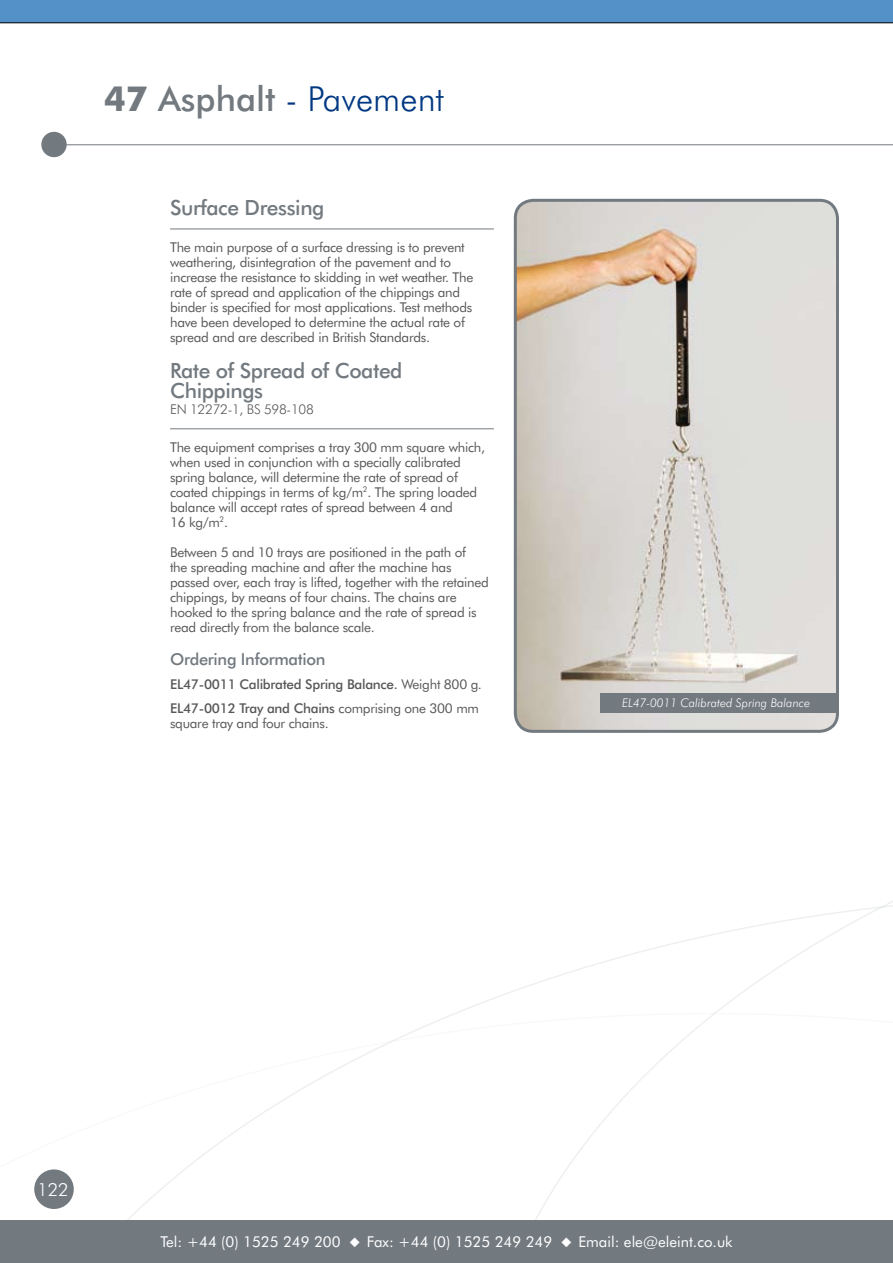
<style>
.page{position:relative;width:893px;height:1263px;background:#fff}
.page>*{position:absolute;margin:0;border:0;box-sizing:border-box;transform-origin:0 0}
.t1{font:300 34.5px "Futura BT";color:#003882}
.t2{font:500 21px/19.5px "Futura BT";letter-spacing:-.02em;color:#72797f}
.t3{font:300 18px "Futura BT";color:#fff}
.t4{font:500 16.5px "Futura BT";letter-spacing:-.02em;color:#72797f}
.t5{font:15px "Futura BT";color:#fff}
.t6{font:13.5px/15px "Futura BT";letter-spacing:-.02em;color:#58585a}
.t7{font:500 13.5px/24px "Futura BT";letter-spacing:-.02em;color:#58585a}
.t8{font:300 13.5px "Futura BT";letter-spacing:-.02em;color:#58585a}
.t9{font:italic 300 12px "Futura BT";color:#fff}
.s1{font-weight:700;color:#72797f}
.s2{font-weight:500;color:#72797f}
.s3{font-weight:400}
</style>
<div class="page">
<svg style="left:34px;top:901px;width:859px;height:319px"></svg>
<div style="left:0;top:1220px;width:893px;height:43px;background:#72797f"></div>
<hr style="left:54px;top:144px;width:839px;height:1px;background:#72797f">
<div style="left:41px;top:132px;width:26px;height:25px;background:#72797f;border-radius:50%"></div>
<div style="left:0;top:0;width:893px;height:23px;background:#5391c8"></div>
<div style="left:34px;top:1169px;width:40px;height:40px;background:#72797f;border-radius:50%"></div>
<img style="left:515px;top:200px;width:320px;height:531px">
<div style="left:514px;top:199px;width:325px;height:534px;border:3px solid #72797f;border-radius:18px"></div>
<hr style="left:170px;top:229px;width:324px;height:1px;background:#72797f">
<hr style="left:170px;top:428px;width:324px;height:1px;background:#72797f">
<div style="left:601px;top:693px;width:238px;height:19px;background:#72797f"></div>
<h1 class="t1" style="left:104px;top:78px;width:341px"><span class="s1">47</span> <span class="s2">Asphalt</span> - Pavement</h1>
<h2 class="t2" style="left:170px;top:197px;width:156px">Surface Dressing</h2>
<p class="t6" style="left:170px;top:240px;width:305px">The main purpose of a surface dressing is to prevent weathering, disintegration of the pavement and to increase the resistance to skidding in wet weather. The rate of spread and application of the chippings and binder is specified for most applications. Test methods have been developed to determine the actual rate of spread and are described in British Standards.</p>
<h2 class="t2" style="left:170px;top:361px;width:234px">Rate of Spread of Coated<br>Chippings</h2>
<p class="t8" style="left:170px;top:401px;width:145px">EN 12272-1, BS 598-108</p>
<p class="t6" style="left:170px;top:439px;width:316px">The equipment comprises a tray 300 mm square which, when used in conjunction with a specially calibrated spring balance, will determine the rate of spread of coated chippings in terms of kg/m<sup>2</sup>. The spring loaded balance will accept rates of spread between 4 and<br>16 kg/m<sup>2</sup>.</p>
<p class="t6" style="left:170px;top:544px;width:320px">Between 5 and 10 trays are positioned in the path of<br>the spreading machine and after the machine has passed over, each tray is lifted, together with the retained chippings, by means of four chains. The chains are hooked to the spring balance and the rate of spread is read directly from the balance scale.</p>
<p class="t4" style="left:170px;top:649px;width:157px">Ordering Information</p>
<p class="t7" style="left:170px;top:672px;width:313px">EL47-0011 Calibrated Spring Balance. <span class="s3">Weight 800 g.<br></span>EL47-0012 Tray and Chains <span class="s3">comprising one 300 mm</span></p>
<p class="t6" style="left:170px;top:715px;width:160px">square tray and four chains.</p>
<p class="t9" style="left:622px;top:696px;width:190px">EL47-0011 Calibrated Spring Balance</p>
<h3 class="t3" style="left:37px;top:1179px;width:33px">122</h3>
<p class="t5" style="left:160px;top:1232px;width:574px">Tel: +44 (0) 1525 249 200 ◆ Fax: +44 (0) 1525 249 249 ◆ Email: ele@eleint.co.uk</p>
</div>
